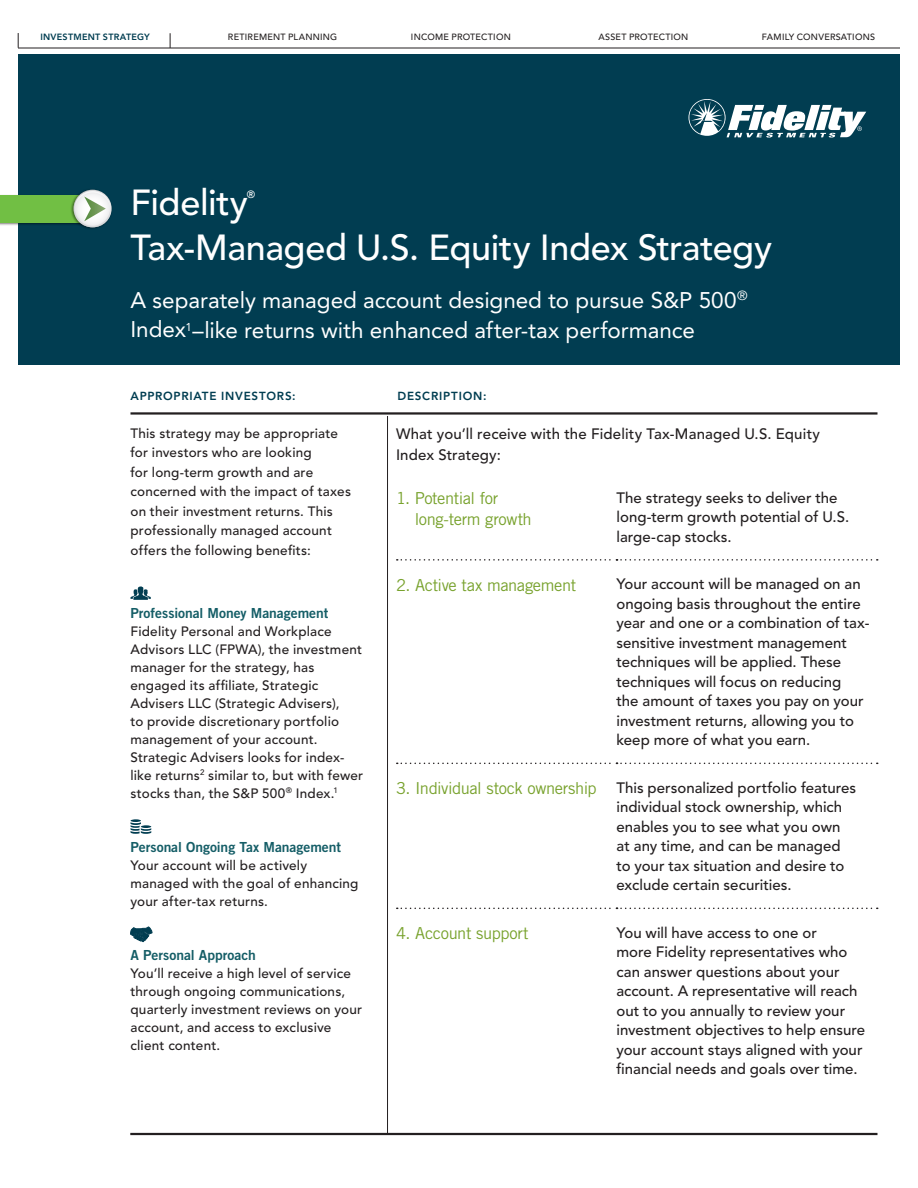
<style>
.page{position:relative;width:918px;height:1188px;background:#fff}
.page>*{position:absolute;margin:0;border:0;box-sizing:border-box;transform-origin:0 0}
.t1{font:500 36px "Avenir";letter-spacing:-.01em;color:#fff}
.t2{font:22.5px/30px "Avenir";color:#fff}
.t3{font:16.5px/21px "Trade Gothic";letter-spacing:-.025em;color:#78a22d}
.t4{font:500 15px/19.5px "Avenir";color:#231f20}
.t5{font:13.8px "Trade Gothic Bold Two";color:#145d66}
.t6{font:500 13.5px/18px "Avenir";letter-spacing:.015em;color:#231f20}
.t7{font:800 11.7px "Avenir";letter-spacing:.065em;color:#013d51}
.t8{font:500 10.5px "Avenir";color:#fff}
.t9{font:500 9px "Avenir";letter-spacing:.025em;color:#231f20}
.t10{font:800 9px "Avenir";letter-spacing:.025em;color:#013d51}
.s1{font-family:"Trade Gothic";font-weight:400;font-size:16.5px;color:#78a22d}
</style>
<div class="page">
<hr style="left:387px;top:416px;width:1px;height:718px;background:#231f20">
<hr style="left:130px;top:1133px;width:747px;height:2px;background:#231f20">
<svg style="left:397px;top:559px;width:481px;height:2px"></svg>
<svg style="left:397px;top:763px;width:481px;height:1px"></svg>
<svg style="left:397px;top:908px;width:481px;height:1px"></svg>
<svg style="left:130px;top:586px;width:21px;height:14px"></svg>
<svg style="left:130px;top:819px;width:21px;height:15px"></svg>
<svg style="left:130px;top:927px;width:22px;height:15px"></svg>
<hr style="left:130px;top:412px;width:748px;height:3px;background:#231f20">
<div style="left:18px;top:54px;width:882px;height:310px;background:#013d51"></div>
<hr style="left:18px;top:48px;width:882px;height:1px;background:#231f20">
<svg style="left:170px;top:33px;width:1px;height:15px"></svg>
<svg style="left:18px;top:33px;width:1px;height:15px"></svg>
<svg style="left:689px;top:99px;width:177px;height:39px"></svg>
<img style="left:84px;top:189px;width:15px;height:40px">
<svg style="left:74px;top:190px;width:38px;height:37px"></svg>
<svg style="left:0;top:191px;width:110px;height:36px"></svg>
<p class="t10" style="left:40px;top:31px;width:111px">INVESTMENT STRATEGY</p>
<p class="t9" style="left:228px;top:32px;width:111px">RETIREMENT PLANNING</p>
<p class="t9" style="left:411px;top:32px;width:101px">INCOME PROTECTION</p>
<p class="t9" style="left:598px;top:32px;width:91px">ASSET PROTECTION</p>
<p class="t9" style="left:762px;top:32px;width:115px">FAMILY CONVERSATIONS</p>
<h1 class="t1" style="left:130px;top:181px;width:119px">Fidelity</h1>
<p class="t8" style="left:247px;top:188px;width:10px">®</p>
<h1 class="t1" style="left:130px;top:226px;width:643px">Tax-Managed U.S. Equity Index Strategy</h1>
<h2 class="t2" style="left:130px;top:285px;width:619px">A separately managed account designed to pursue S&amp;P 500<sup>®<br></sup>Index<sup>1</sup>–like returns with enhanced after-tax performance</h2>
<p class="t7" style="left:130px;top:389px;width:167px">APPROPRIATE INVESTORS:</p>
<p class="t7" style="left:397px;top:389px;width:91px">DESCRIPTION:</p>
<p class="t6" style="left:130px;top:424px;width:222px;line-height:19.5px">This strategy may be appropriate for investors who are looking<br>for long-term growth and are concerned with the impact of taxes on their investment returns. This professionally managed account offers the following benefits:</p>
<p class="t5" style="left:130px;top:604px;width:199px">Professional Money Management</p>
<p class="t6" style="left:130px;top:623px;width:234px">Fidelity Personal and Workplace Advisors LLC (FPWA), the investment manager for the strategy, has engaged its affiliate, Strategic Advisers LLC (Strategic Advisers),<br>to provide discretionary portfolio management of your account.<br>Strategic Advisers looks for index&shy;like returns<sup>2</sup> similar to, but with fewer stocks than, the S&amp;P 500<sup>®</sup> Index.<sup>1</sup></p>
<p class="t5" style="left:130px;top:838px;width:212px">Personal Ongoing Tax Management</p>
<p class="t6" style="left:130px;top:857px;width:230px">Your account will be actively managed with the goal of enhancing your after‑tax returns.</p>
<p class="t5" style="left:130px;top:946px;width:127px">A Personal Approach</p>
<p class="t6" style="left:130px;top:965px;width:233px">You’ll receive a high level of service through ongoing communications, quarterly investment reviews on your account, and access to exclusive client content.</p>
<p class="t4" style="left:396px;top:424px;width:426px;line-height:21px">What you’ll receive with the Fidelity Tax-Managed U.S. Equity<br>Index Strategy:</p>
<p class="t3" style="left:415px;top:488px;width:119px;text-indent:-19px">1. Potential for long-term growth</p>
<p class="t4" style="left:616px;top:488px;width:234px">The strategy seeks to deliver the long-term growth potential of U.S. large-cap stocks.</p>
<p class="t3" style="left:396px;top:574px;width:182px">2. Active tax management</p>
<p class="t4" style="left:616px;top:575px;width:255px">Your account will be managed on an ongoing basis throughout the entire year and one or a combination of tax&shy;sensitive investment management techniques will be applied. These techniques will focus on reducing<br>the amount of taxes you pay on your investment returns, allowing you to keep more of what you earn.</p>
<p class="t4" style="left:616px;top:778px;width:241px;text-indent:-220px"><span class="s1">3. Individual stock ownership</span> This personalized portfolio features individual stock ownership, which enables you to see what you own at any time, and can be managed to your tax situation and desire to exclude certain securities.</p>
<p class="t3" style="left:396px;top:923px;width:134px">4. Account support</p>
<p class="t4" style="left:616px;top:923px;width:250px">You will have access to one or<br>more Fidelity representatives who can answer questions about your account. A representative will reach out to you annually to review your investment objectives to help ensure your account stays aligned with your financial needs and goals over time.</p>
</div>
